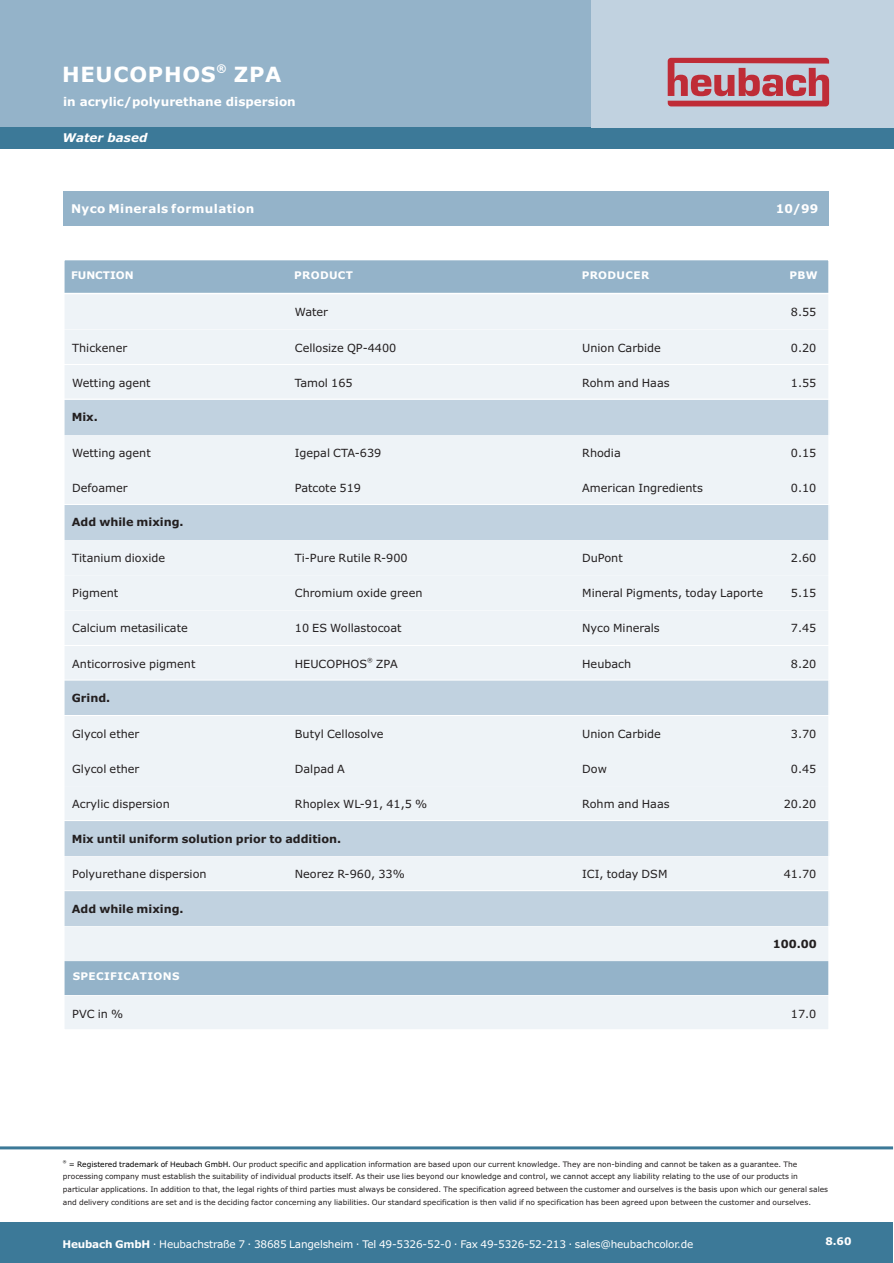
<style>
.page{position:relative;width:894px;height:1263px;background:#fff}
.page>*{position:absolute;margin:0;border:0;box-sizing:border-box;transform-origin:0 0}
.t1{font:700 21px "Verdana";letter-spacing:.035em;color:#fff}
.t2{font:12px "Verdana";letter-spacing:-.02em;color:#fff}
.t3{font:700 12px "Verdana";color:#fff}
.t4{font:700 12px "Verdana";letter-spacing:.035em;color:#fff}
.t5{font:italic 700 12px "Verdana";color:#fff}
.t6{font:11.25px "Verdana";color:#231f20}
.t7{font:700 11.25px "Verdana";color:#231f20}
.t8{font:10.5px "Verdana";letter-spacing:-.015em;color:#fff}
.t9{font:700 10.5px "Verdana";letter-spacing:.035em;color:#fff}
.t10{font:700 10.5px "Verdana";color:#fff}
.t11{font:7.5px/12.8px "Verdana";color:#231f20}
.t12{font:5.7px "Verdana";color:#231f20}
.t13{font:3.75px "Verdana";color:#000}
.s1{color:#000}
.s2{font-weight:700}
</style>
<div class="page">
<div style="left:0;top:0;width:591px;height:128px;background:#94b3c9"></div>
<div style="left:0;top:128px;width:894px;height:21px;background:#3c7998"></div>
<div style="left:591px;top:0;width:303px;height:128px;background:#c1d2e0"></div>
<div style="left:64px;top:192px;width:765px;height:34px;background:#94b3c9"></div>
<div style="left:0;top:1222px;width:893px;height:41px;background:#3c7998"></div>
<hr style="left:0;top:1146px;width:893px;height:3px;background:#3c7998">
<div style="left:64px;top:260px;width:765px;height:34px;background:#94b3c9"></div>
<div style="left:64px;top:857px;width:765px;height:34px;background:#eef3f7"></div>
<div style="left:64px;top:787px;width:765px;height:34px;background:#eef3f7"></div>
<div style="left:64px;top:751px;width:765px;height:34px;background:#eef3f7"></div>
<div style="left:64px;top:716px;width:765px;height:34px;background:#eef3f7"></div>
<div style="left:64px;top:646px;width:765px;height:34px;background:#eef3f7"></div>
<div style="left:64px;top:611px;width:765px;height:34px;background:#eef3f7"></div>
<div style="left:64px;top:576px;width:765px;height:34px;background:#eef3f7"></div>
<div style="left:64px;top:541px;width:765px;height:34px;background:#eef3f7"></div>
<div style="left:64px;top:470px;width:765px;height:34px;background:#eef3f7"></div>
<div style="left:64px;top:435px;width:765px;height:34px;background:#eef3f7"></div>
<div style="left:64px;top:365px;width:765px;height:34px;background:#eef3f7"></div>
<div style="left:64px;top:330px;width:765px;height:34px;background:#eef3f7"></div>
<div style="left:64px;top:295px;width:765px;height:34px;background:#eef3f7"></div>
<hr style="left:64px;top:293px;width:765px;height:1px;background:#fff">
<div style="left:64px;top:996px;width:765px;height:34px;background:#eef3f7"></div>
<div style="left:64px;top:961px;width:765px;height:34px;background:#94b3c9"></div>
<div style="left:64px;top:926px;width:765px;height:34px;background:#eef3f7"></div>
<div style="left:64px;top:892px;width:765px;height:34px;background:#c1d2e0"></div>
<hr style="left:64px;top:890px;width:765px;height:1px;background:#fff">
<div style="left:64px;top:821px;width:765px;height:34px;background:#c1d2e0"></div>
<hr style="left:64px;top:820px;width:765px;height:1px;background:#fff">
<div style="left:64px;top:681px;width:765px;height:34px;background:#c1d2e0"></div>
<div style="left:64px;top:505px;width:765px;height:34px;background:#c1d2e0"></div>
<div style="left:64px;top:400px;width:765px;height:34px;background:#c1d2e0"></div>
<svg style="left:668px;top:58px;width:161px;height:48px"></svg>
<h3 class="t9" style="left:217px;top:64px;width:12px">®</h3>
<h1 class="t1" style="left:62px;top:66px;width:221px">HEUCOPHOS ZPA</h1>
<h2 class="t3" style="left:63px;top:97px;width:234px">in acrylic/polyurethane dispersion</h2>
<h2 class="t5" style="left:63px;top:133px;width:86px">Water based</h2>
<h2 class="t4" style="left:71px;top:204px;width:185px">Nyco Minerals formulation</h2>
<h2 class="t3" style="left:776px;top:204px;width:44px">10/99</h2>
<h3 class="t10" style="left:71px;top:271px;width:64px">FUNCTION</h3>
<h3 class="t9" style="left:294px;top:271px;width:60px">PRODUCT</h3>
<h3 class="t9" style="left:582px;top:271px;width:69px">PRODUCER</h3>
<h3 class="t9" style="left:790px;top:271px;width:30px">PBW</h3>
<h3 class="t6" style="left:295px;top:308px;width:35px">Water</h3>
<h3 class="t6" style="left:791px;top:308px;width:27px">8.55</h3>
<h3 class="t6" style="left:72px;top:343px;width:56px">Thickener</h3>
<h3 class="t6" style="left:295px;top:343px;width:103px">Cellosize QP-4400</h3>
<h3 class="t6" style="left:582px;top:343px;width:80px">Union Carbide</h3>
<h3 class="t6" style="left:791px;top:343px;width:27px">0.20</h3>
<h3 class="t6" style="left:72px;top:378px;width:80px">Wetting agent</h3>
<h3 class="t6" style="left:295px;top:378px;width:59px">Tamol 165</h3>
<h3 class="t6" style="left:582px;top:378px;width:89px">Rohm and Haas</h3>
<h3 class="t6" style="left:791px;top:378px;width:27px">1.55</h3>
<h3 class="t7" style="left:72px;top:413px;width:28px">Mix.</h3>
<h3 class="t6" style="left:72px;top:448px;width:80px">Wetting agent</h3>
<h3 class="t6" style="left:295px;top:448px;width:88px">Igepal CTA-639</h3>
<h3 class="t6" style="left:582px;top:448px;width:40px">Rhodia</h3>
<h3 class="t6" style="left:791px;top:448px;width:27px">0.15</h3>
<h3 class="t6" style="left:72px;top:483px;width:57px">Defoamer</h3>
<h3 class="t6" style="left:295px;top:483px;width:68px">Patcote 519</h3>
<h3 class="t6" style="left:582px;top:483px;width:122px">American Ingredients</h3>
<h3 class="t6" style="left:791px;top:483px;width:27px">0.10</h3>
<h3 class="t7" style="left:72px;top:518px;width:113px">Add while mixing.</h3>
<h3 class="t6" style="left:72px;top:554px;width:95px">Titanium dioxide</h3>
<h3 class="t6" style="left:295px;top:554px;width:114px">Ti-Pure Rutile R-900</h3>
<h3 class="t6" style="left:582px;top:554px;width:42px">DuPont</h3>
<h3 class="t6" style="left:791px;top:554px;width:27px">2.60</h3>
<h3 class="t6" style="left:72px;top:589px;width:48px">Pigment</h3>
<h3 class="t6" style="left:295px;top:589px;width:129px">Chromium oxide green</h3>
<h3 class="t6" style="left:582px;top:589px;width:182px">Mineral Pigments, today Laporte</h3>
<h3 class="t6" style="left:791px;top:589px;width:27px">5.15</h3>
<h3 class="t6" style="left:72px;top:624px;width:117px">Calcium metasilicate</h3>
<h3 class="t6" style="left:295px;top:624px;width:108px">10 ES Wollastocoat</h3>
<h3 class="t6" style="left:582px;top:624px;width:79px">Nyco Minerals</h3>
<h3 class="t6" style="left:791px;top:624px;width:27px">7.45</h3>
<h3 class="t6" style="left:72px;top:659px;width:125px">Anticorrosive pigment</h3>
<p class="t12" style="left:367px;top:658px;width:7px">®</p>
<h3 class="t6" style="left:295px;top:659px;width:104px">HEUCOPHOS ZPA</h3>
<h3 class="t6" style="left:582px;top:659px;width:51px">Heubach</h3>
<h3 class="t6" style="left:791px;top:659px;width:27px">8.20</h3>
<h3 class="t7" style="left:72px;top:693px;width:40px">Grind.</h3>
<h3 class="t6" style="left:72px;top:729px;width:69px">Glycol ether</h3>
<h3 class="t6" style="left:295px;top:729px;width:90px">Butyl Cellosolve</h3>
<h3 class="t6" style="left:582px;top:729px;width:80px">Union Carbide</h3>
<h3 class="t6" style="left:791px;top:729px;width:27px">3.70</h3>
<h3 class="t6" style="left:72px;top:764px;width:69px">Glycol ether</h3>
<h3 class="t6" style="left:295px;top:764px;width:52px">Dalpad A</h3>
<h3 class="t6" style="left:582px;top:764px;width:26px">Dow</h3>
<h3 class="t6" style="left:791px;top:764px;width:27px">0.45</h3>
<h3 class="t6" style="left:72px;top:800px;width:99px">Acrylic dispersion</h3>
<h3 class="t6" style="left:295px;top:800px;width:134px">Rhoplex WL-91, 41,5 %</h3>
<h3 class="t6" style="left:582px;top:800px;width:89px">Rohm and Haas</h3>
<h3 class="t6" style="left:784px;top:800px;width:34px">20.20</h3>
<h3 class="t7" style="left:72px;top:834px;width:271px">Mix until uniform solution prior to addition.</h3>
<h3 class="t6" style="left:72px;top:870px;width:136px">Polyurethane dispersion</h3>
<h3 class="t6" style="left:295px;top:870px;width:112px">Neorez R-960, 33%</h3>
<h3 class="t6" style="left:582px;top:870px;width:87px">ICI, today DSM</h3>
<h3 class="t6" style="left:784px;top:870px;width:34px">41.70</h3>
<h3 class="t7" style="left:72px;top:904px;width:113px">Add while mixing.</h3>
<h3 class="t9" style="left:73px;top:972px;width:108px">SPECIFICATIONS</h3>
<h3 class="t7" style="left:773px;top:939px;width:46px">100.00</h3>
<h3 class="t6" style="left:72px;top:1009px;width:52px">PVC in %</h3>
<h3 class="t6" style="left:791px;top:1009px;width:27px">17.0</h3>
<p class="t13" style="left:63px;top:1160px;width:5px">®</p>
<p class="t11" style="left:63px;top:1158px;width:767px;text-indent:6px"><span class="s1">= Registered trademark of Heubach GmbH.</span> Our product specific and application information are based upon our current knowledge. They are non-binding and cannot be taken as a guarantee. The processing company must establish the suitability of individual products itself. As their use lies beyond our knowledge and control, we cannot accept any liability relating to the use of our products in particular applications. In addition to that, the legal rights of third parties must always be considered. The specification agreed between the customer and ourselves is the basis upon which our general sales and delivery conditions are set and is the deciding factor concerning any liabilities. Our standard specification is then valid if no specification has been agreed upon between the customer and ourselves.</p>
<h3 class="t8" style="left:62px;top:1240px;width:632px"><span class="s2">Heubach GmbH</span> Heubachstraße 7 38685 Langelsheim Tel 49-5326-52-0 Fax 49-5326-52-213 sales@heubachcolor.de</h3>
<h3 class="t8" style="left:153px;top:1237px;width:5px">.</h3>
<h3 class="t8" style="left:248px;top:1237px;width:5px">.</h3>
<h3 class="t8" style="left:356px;top:1237px;width:5px">.</h3>
<h3 class="t8" style="left:454px;top:1237px;width:5px">.</h3>
<h3 class="t8" style="left:569px;top:1237px;width:5px">.</h3>
<h3 class="t9" style="left:825px;top:1237px;width:28px">8.60</h3>
<h2 class="t2" style="left:62px;top:1238px;width:723px"><span class="s2">Heubach GmbH</span> Heubachstraße 7 38685 Langelsheim Tel 49-5326-52-0 Fax 49-5326-52-213 sales@heubachcolor.de</h2>
<h2 class="t2" style="left:166px;top:1235px;width:6px">.</h2>
<h2 class="t2" style="left:274px;top:1235px;width:6px">.</h2>
<h2 class="t2" style="left:398px;top:1235px;width:6px">.</h2>
<h2 class="t2" style="left:641px;top:1235px;width:6px">.</h2>
</div>
